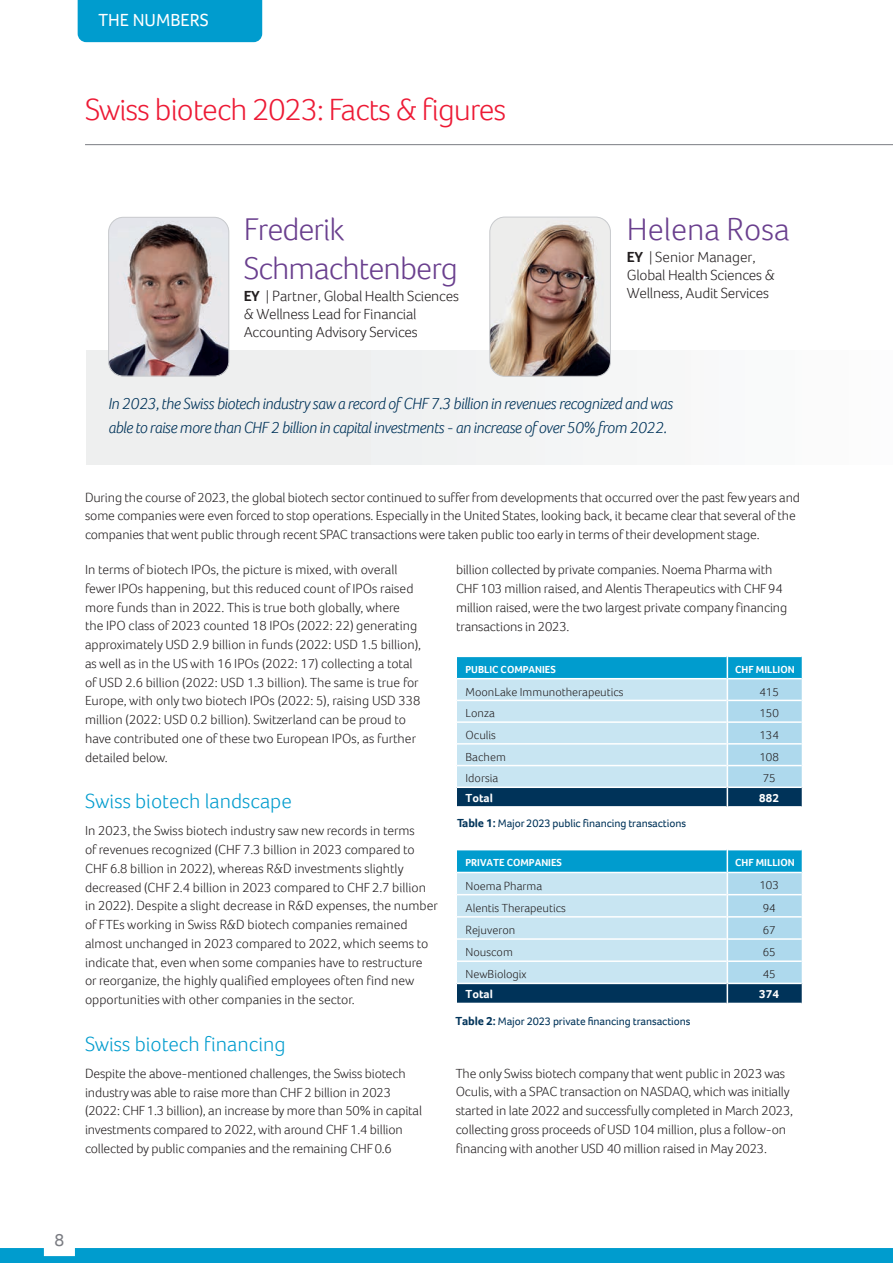
<style>
.page{position:relative;width:893px;height:1263px;background:#fff}
.page>*{position:absolute;margin:0;border:0;box-sizing:border-box;transform-origin:0 0}
.t1{font:300 32.25px/38.7px "Foco";letter-spacing:-.03em;color:#6a3f8e}
.t2{font:300 32.25px "Foco";color:#6a3f8e}
._1_page_headline{font:300 31.5px "Foco";letter-spacing:-.025em;color:#ed1a35}
._4_Body_text_formatting{font:300 21px "Foco";color:#009cce}
.t3{font:18px "Foco";color:#fff}
.t4{font:18px "Foco";color:#7a7c82}
._5__Turquise_article_intro_italic_text{font:italic 300 16.5px/24px "Foco";letter-spacing:-.025em;color:#003359}
.t5{font:300 15px/18px "Foco";letter-spacing:-.015em;color:#231f20}
._4_Body_text_formatting-2{font:300 13.5px/18.8px "Foco";letter-spacing:-.01em;color:#231f20}
.t6{font:300 12px "Foco";color:#231f20}
.t7{font:700 12px "Foco";color:#fff}
._4_Body_text_formatting-3{font:11.25px "Foco";letter-spacing:-.01em;color:#003359}
.t8{font:700 10.5px "Foco";color:#fff}
.s1{font-weight:700}
.s2{font-size:13.5px}
.s3{font-weight:700;font-size:12px}
</style>
<div class="page">
<hr style="left:85px;top:144px;width:808px;height:1px;background:#7a7c82">
<div style="left:0;top:1248px;width:893px;height:15px;background:#009cce"></div>
<div style="left:78px;top:0;width:184px;height:42px;background:#009cce"></div>
<svg style="left:456px;top:656px;width:347px;height:150px;background:#95c6db"></svg>
<svg style="left:456px;top:849px;width:347px;height:154px;background:#95c6db"></svg>
<div style="left:86px;top:350px;width:807px;height:115px;background:#f2f3f3"></div>
<img style="left:491px;top:217px;width:118px;height:158px">
<div style="left:489px;top:217px;width:122px;height:160px;border:1px solid #c9cbce;border-radius:15px"></div>
<img style="left:108px;top:217px;width:121px;height:159px">
<div style="left:108px;top:217px;width:121px;height:159px;border:1px solid #c9cbce;border-radius:15px"></div>
<p class="t3" style="left:99px;top:8px;width:112px">THE NUMBERS</p>
<p class="_1_page_headline" style="left:85px;top:88px;width:423px">Swiss biotech 2023: Facts &amp; figures</p>
<p class="t1" style="left:244px;top:209px;width:216px">Frederik<br>Schmachtenberg</p>
<p class="t5" style="left:244px;top:286px;width:217px"><span class="s1">EY</span> <span class="s2">|</span> Partner, Global Health Sciences &amp; Wellness Lead for Financial<br>Accounting Advisory Services</p>
<p class="t2" style="left:627px;top:208px;width:164px">Helena Rosa</p>
<p class="t5" style="left:627px;top:248px;width:149px"><span class="s1">EY</span> <span class="s2">|</span> Senior Manager,<br>Global Health Sciences &amp;<br>Wellness, Audit Services</p>
<p class="_5__Turquise_article_intro_italic_text" style="left:108px;top:391px;width:566px">In 2023, the Swiss biotech industry saw a record of CHF 7.3 billion in revenues recognized and was able to raise more than CHF 2 billion in capital investments - an increase of over 50% from 2022.</p>
<p class="_4_Body_text_formatting-2" style="left:85px;top:487px;width:716px">During the course of 2023, the global biotech sector continued to suffer from developments that occurred over the past few years and some companies were even forced to stop operations. Especially in the United States, looking back, it became clear that several of the companies that went public through recent SPAC transactions were taken public too early in terms of their development stage.</p>
<p class="_4_Body_text_formatting-2" style="left:85px;top:560px;width:338px">In terms of biotech IPOs, the picture is mixed, with overall fewer IPOs happening, but this reduced count of IPOs raised more funds than in 2022. This is true both globally, where the IPO class of 2023 counted 18 IPOs (2022: 22) generating approximately USD 2.9 billion in funds (2022: USD 1.5 billion), as well as in the US with 16 IPOs (2022: 17) collecting a total of USD 2.6 billion (2022: USD 1.3 billion). The same is true for Europe, with only two biotech IPOs (2022: 5), raising USD 338 million (2022: USD 0.2 billion). Switzerland can be proud to have contributed one of these two European IPOs, as further detailed below.</p>
<p class="_4_Body_text_formatting" style="left:85px;top:787px;width:208px">Swiss biotech landscape</p>
<p class="_4_Body_text_formatting-2" style="left:85px;top:821px;width:354px">In 2023, the Swiss biotech industry saw new records in terms<br>of revenues recognized (CHF 7.3 billion in 2023 compared to CHF 6.8 billion in 2022), whereas R&amp;D investments slightly decreased (CHF 2.4 billion in 2023 compared to CHF 2.7 billion in 2022). Despite a slight decrease in R&amp;D expenses, the number of FTEs working in Swiss R&amp;D biotech companies remained almost unchanged in 2023 compared to 2022, which seems to indicate that, even when some companies have to restructure<br>or reorganize, the highly qualified employees often find new opportunities with other companies in the sector.</p>
<p class="_4_Body_text_formatting" style="left:85px;top:1030px;width:202px">Swiss biotech financing</p>
<p class="_4_Body_text_formatting-2" style="left:85px;top:1064px;width:339px">Despite the above-mentioned challenges, the Swiss biotech industry was able to raise more than CHF 2 billion in 2023 (2022: CHF 1.3 billion), an increase by more than 50% in capital investments compared to 2022, with around CHF 1.4 billion collected by public companies and the remaining CHF 0.6</p>
<p class="_4_Body_text_formatting-2" style="left:456px;top:1063px;width:339px">The only Swiss biotech company that went public in 2023 was Oculis, with a SPAC transaction on NASDAQ, which was initially started in late 2022 and successfully completed in March 2023, collecting gross proceeds of USD 104 million, plus a follow-on financing with another USD 40 million raised in May 2023.</p>
<p class="_4_Body_text_formatting-2" style="left:456px;top:560px;width:333px">billion collected by private companies. Noema Pharma with CHF 103 million raised, and Alentis Therapeutics with CHF 94 million raised, were the two largest private company financing transactions in 2023.</p>
<p class="t8" style="left:465px;top:662px;width:92px">PUBLIC COMPANIES</p>
<p class="t8" style="left:735px;top:662px;width:61px">CHF MILLION</p>
<p class="t6" style="left:465px;top:683px;width:160px">MoonLake Immunotherapeutics</p>
<p class="t6" style="left:759px;top:683px;width:21px">415</p>
<p class="t6" style="left:465px;top:705px;width:31px">Lonza</p>
<p class="t6" style="left:759px;top:705px;width:21px">150</p>
<p class="t6" style="left:465px;top:727px;width:32px">Oculis</p>
<p class="t6" style="left:759px;top:727px;width:21px">134</p>
<p class="t6" style="left:465px;top:749px;width:42px">Bachem</p>
<p class="t6" style="left:759px;top:749px;width:21px">108</p>
<p class="t6" style="left:465px;top:770px;width:34px">Idorsia</p>
<p class="t6" style="left:763px;top:770px;width:14px">75</p>
<p class="t7" style="left:465px;top:790px;width:29px">Total</p>
<p class="t7" style="left:759px;top:790px;width:21px">882</p>
<p class="_4_Body_text_formatting-3" style="left:457px;top:816px;width:230px"><span class="s3">Table 1:</span> Major 2023 public financing transactions</p>
<p class="t8" style="left:465px;top:856px;width:98px">PRIVATE COMPANIES</p>
<p class="t8" style="left:735px;top:856px;width:61px">CHF MILLION</p>
<p class="t6" style="left:465px;top:877px;width:78px">Noema Pharma</p>
<p class="t6" style="left:759px;top:877px;width:21px">103</p>
<p class="t6" style="left:465px;top:899px;width:102px">Alentis Therapeutics</p>
<p class="t6" style="left:763px;top:899px;width:14px">94</p>
<p class="t6" style="left:465px;top:922px;width:51px">Rejuveron</p>
<p class="t6" style="left:763px;top:922px;width:14px">67</p>
<p class="t6" style="left:465px;top:944px;width:49px">Nouscom</p>
<p class="t6" style="left:763px;top:944px;width:14px">65</p>
<p class="t6" style="left:465px;top:966px;width:63px">NewBiologix</p>
<p class="t6" style="left:763px;top:966px;width:14px">45</p>
<p class="t7" style="left:465px;top:986px;width:29px">Total</p>
<p class="t7" style="left:759px;top:986px;width:21px">374</p>
<p class="_4_Body_text_formatting-3" style="left:455px;top:1013px;width:236px"><span class="s3">Table 2:</span> Major 2023 private financing transactions</p>
<p class="t4" style="left:55px;top:1228px;width:11px">8</p>
</div>
